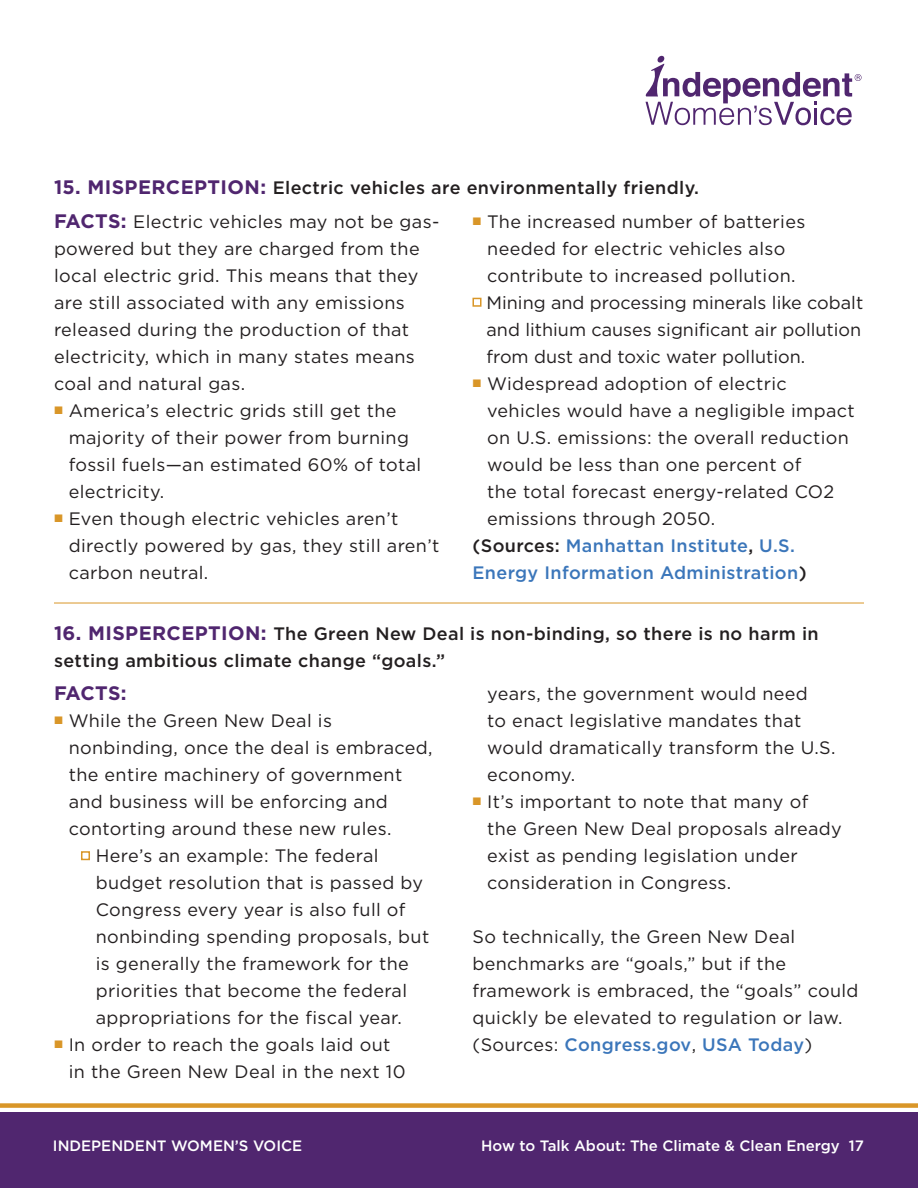
<style>
.page{position:relative;width:918px;height:1188px;background:#fff}
.page>*{position:absolute;margin:0;border:0;box-sizing:border-box;transform-origin:0 0}
.t1{font:700 19.5px "Gotham";letter-spacing:-.01em;color:#50266f}
.t2{font:18px/27px "Gotham";letter-spacing:.02em;color:#231f20}
.SPAN{font:500 18px/27px "Gotham";letter-spacing:.02em;color:#231f20}
.t3{font:500 18px/27px "Gotham";letter-spacing:.02em;color:#3b76ba}
.t4{font:500 15px "Gotham";color:#fff}
.s1{font-weight:700;font-size:19.5px;color:#50266f}
.s2{color:#231f20}
.s3{font-weight:400;color:#231f20}
</style>
<div class="page">
<div style="left:0;top:1113px;width:918px;height:75px;background:#50266f"></div>
<div style="left:0;top:1103px;width:918px;height:5px;background:#d99628"></div>
<svg style="left:646px;top:56px;width:216px;height:69px"></svg>
<hr style="left:54px;top:603px;width:810px;height:1px;background:#d99628">
<p class="SPAN" style="left:54px;top:174px;width:647px"><span class="s1">15. MISPERCEPTION:</span> Electric vehicles are environmentally friendly.</p>
<p class="t2" style="left:54px;top:208px;width:387px"><span class="s1">FACTS:</span> Electric vehicles may not be gas&shy;powered but they are charged from the local electric grid. This means that they are still associated with any emissions released during the production of that electricity, which in many states means coal and natural gas.</p>
<p class="t2" style="left:69px;top:397px;width:354px;text-indent:-15px"><sup>P</sup> America’s electric grids still get the majority of their power from burning fossil fuels—an estimated 60% of total electricity.</p>
<p class="t2" style="left:69px;top:505px;width:372px;text-indent:-15px"><sup>P</sup> Even though electric vehicles aren’t directly powered by gas, they still aren’t carbon neutral.</p>
<p class="t2" style="left:472px;top:208px;width:334px;text-align:center"><sup>P</sup> The increased number of batteries needed for electric vehicles also contribute to increased pollution.</p>
<p class="t2" style="left:487px;top:289px;width:378px;text-align:justify;text-indent:-14px"><sup>P</sup> Mining and processing minerals like cobalt and lithium causes significant air pollution from dust and toxic water pollution.</p>
<p class="t2" style="left:487px;top:370px;width:369px;text-indent:-15px"><sup>P</sup> Widespread adoption of electric vehicles would have a negligible impact on U.S. emissions: the overall reduction would be less than one percent of<br>the total forecast energy-related CO2 emissions through 2050.</p>
<p class="t3" style="left:472px;top:532px;width:336px"><span class="s2">(Sources:</span> Manhattan Institute<span class="s2">,</span> U.S.<br>Energy Information Administration<span class="s2">)</span></p>
<p class="SPAN" style="left:54px;top:620px;width:766px"><span class="s1">16. MISPERCEPTION:</span> The Green New Deal is non-binding, so there is no harm in setting ambitious climate change “goals.”</p>
<p class="t1" style="left:54px;top:682px;width:74px">FACTS:</p>
<p class="t2" style="left:69px;top:707px;width:365px;text-indent:-15px"><sup>P</sup> While the Green New Deal is nonbinding, once the deal is embraced, the entire machinery of government and business will be enforcing and contorting around these new rules.</p>
<p class="t2" style="left:96px;top:842px;width:335px;text-indent:-15px"><sup>P</sup> Here’s an example: The federal budget resolution that is passed by Congress every year is also full of nonbinding spending proposals, but is generally the framework for the priorities that become the federal appropriations for the fiscal year.</p>
<p class="t2" style="left:69px;top:1031px;width:338px;text-indent:-15px"><sup>P</sup> In order to reach the goals laid out in the Green New Deal in the next 10</p>
<p class="t2" style="left:487px;top:680px;width:350px">years, the government would need<br>to enact legislative mandates that would dramatically transform the U.S. economy.</p>
<p class="t2" style="left:487px;top:788px;width:356px;text-indent:-15px"><sup>P</sup> It’s important to note that many of the Green New Deal proposals already exist as pending legislation under consideration in Congress.</p>
<p class="t2" style="left:472px;top:923px;width:388px">So technically, the Green New Deal benchmarks are “goals,” but if the framework is embraced, the “goals” could quickly be elevated to regulation or law.</p>
<p class="t3" style="left:472px;top:1031px;width:341px"><span class="s3">(Sources:</span> Congress.gov<span class="s3">,</span> USA Today<span class="s3">)</span></p>
<p class="t4" style="left:53px;top:1136px;width:251px">INDEPENDENT WOMEN’S VOICE</p>
<p class="t4" style="left:481px;top:1136px;width:384px">How to Talk About: The Climate &amp; Clean Energy 17</p>
</div>
